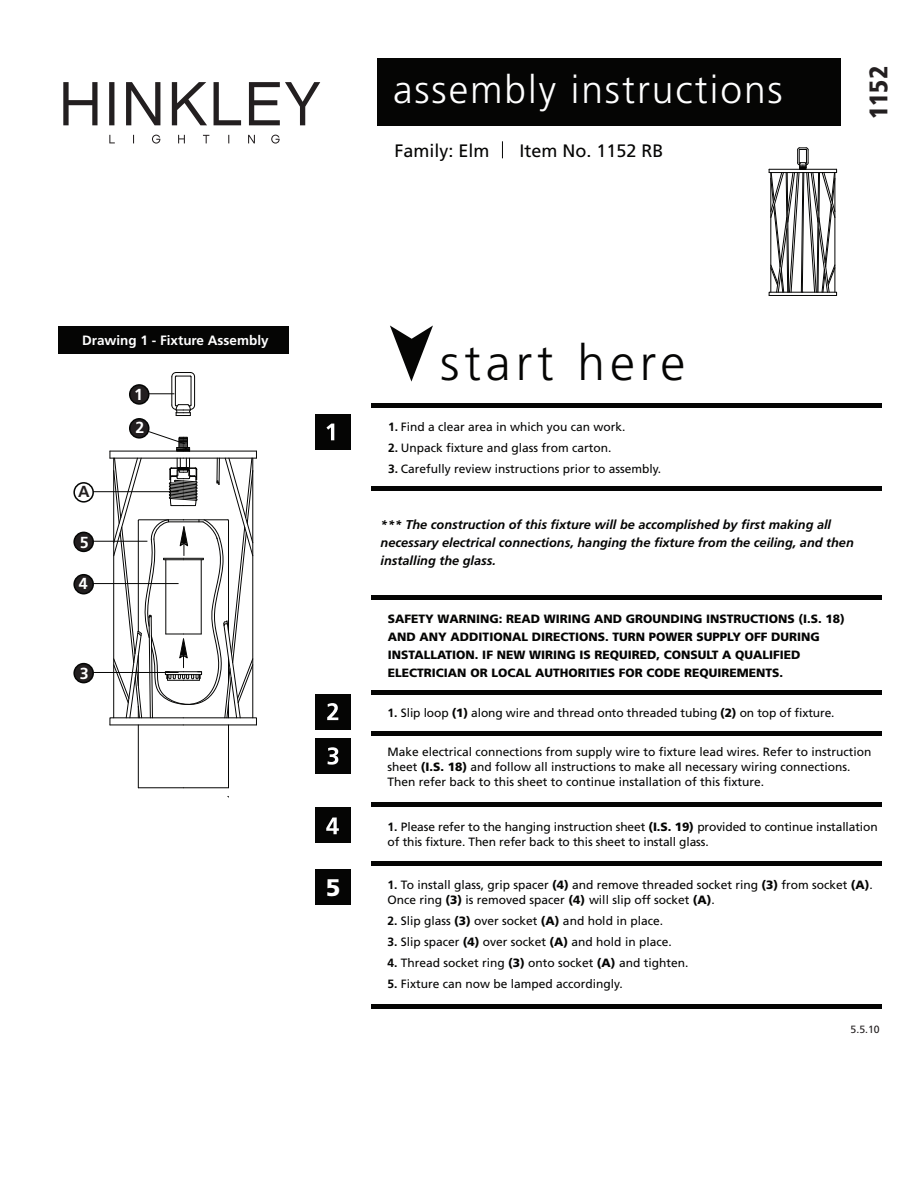
<style>
.page{position:relative;width:918px;height:1188px;background:#fff}
.page>*{position:absolute;margin:0;border:0;box-sizing:border-box;transform-origin:0 0}
.t1{font:300 49.65px "Frutiger LT Std";letter-spacing:.1em;color:#050504}
.t2{font:300 39px "Frutiger LT Std";letter-spacing:.05em;color:#fff}
.t3{font:900 condensed 25.5px "Frutiger LT Std";color:#231f20}
.t4{font:900 24px "Frutiger LT Std";color:#fff}
.t5{font:18px "Frutiger LT Std";color:#050504}
.t6{font:700 16.05px "Frutiger LT Std";color:#fff}
.t7{font:700 16.05px "Frutiger LT Std";color:#231f20}
.t8{font:700 13.5px "Frutiger LT Std";color:#fff}
.t9{font:italic 700 12.75px/18px "Frutiger LT Std";color:#050504}
.t10{font:12px/15px "Frutiger LT Std";color:#050504}
.t11{font:900 12px/18px "Frutiger LT Std";color:#050504}
.t12{font:10.5px "Frutiger LT Std";color:#231f20}
.s1{font-weight:700}
.s2{font-weight:900}
</style>
<div class="page">
<div style="left:377px;top:58px;width:463px;height:68px;background:#050504"></div>
<svg style="left:390px;top:325px;width:43px;height:57px"></svg>
<div style="left:315px;top:414px;width:35px;height:36px;background:#050504"></div>
<svg style="left:326px;top:424px;width:8px;height:16px"></svg>
<div style="left:315px;top:738px;width:36px;height:36px;background:#050504"></div>
<div style="left:371px;top:403px;width:511px;height:5px;background:#050504"></div>
<div style="left:371px;top:486px;width:511px;height:5px;background:#050504"></div>
<div style="left:371px;top:595px;width:511px;height:5px;background:#050504"></div>
<div style="left:371px;top:690px;width:511px;height:5px;background:#050504"></div>
<div style="left:371px;top:731px;width:511px;height:5px;background:#050504"></div>
<div style="left:371px;top:802px;width:511px;height:5px;background:#050504"></div>
<div style="left:371px;top:861px;width:511px;height:5px;background:#050504"></div>
<div style="left:371px;top:1004px;width:511px;height:5px;background:#050504"></div>
<svg style="left:502px;top:141px;width:1px;height:17px"></svg>
<svg style="left:328px;top:747px;width:10px;height:18px"></svg>
<div style="left:315px;top:695px;width:36px;height:35px;background:#050504"></div>
<div style="left:315px;top:807px;width:36px;height:35px;background:#050504"></div>
<svg style="left:326px;top:818px;width:13px;height:16px"></svg>
<div style="left:315px;top:869px;width:36px;height:36px;background:#050504"></div>
<svg style="left:327px;top:703px;width:11px;height:17px"></svg>
<div style="left:59px;top:326px;width:230px;height:28px;background:#050504"></div>
<div style="left:129px;top:384px;width:21px;height:21px;background:#231f20;border:2px solid #050605;border-radius:50%"></div>
<div style="left:73px;top:482px;width:21px;height:21px;border:2px solid #050605;border-radius:50%"></div>
<hr style="left:93px;top:491px;width:86px;height:1px;background:#050504">
<div style="left:73px;top:532px;width:21px;height:20px;background:#231f20;border:2px solid #050605;border-radius:50%"></div>
<hr style="left:93px;top:541px;width:54px;height:1px;background:#050504">
<div style="left:73px;top:574px;width:21px;height:20px;background:#231f20;border:2px solid #050605;border-radius:50%"></div>
<hr style="left:93px;top:583px;width:86px;height:1px;background:#050504">
<div style="left:73px;top:663px;width:21px;height:20px;background:#231f20;border:2px solid #050605;border-radius:50%"></div>
<hr style="left:93px;top:672px;width:86px;height:1px;background:#050504">
<div style="left:129px;top:418px;width:21px;height:21px;background:#231f20;border:2px solid #050605;border-radius:50%"></div>
<svg style="left:769px;top:147px;width:68px;height:149px"></svg>
<hr style="left:110px;top:725px;width:73px;height:1px;background:#050504">
<hr style="left:183px;top:788px;width:46px;height:1px;background:#050504">
<hr style="left:228px;top:725px;width:1px;height:63px;background:#050504">
<hr style="left:138px;top:788px;width:45px;height:1px;background:#050504">
<hr style="left:138px;top:725px;width:1px;height:63px;background:#050504">
<svg style="left:149px;top:372px;width:46px;height:44px"></svg>
<hr style="left:183px;top:725px;width:73px;height:1px;background:#050504">
<svg style="left:109px;top:431px;width:148px;height:294px"></svg>
<svg style="left:63px;top:82px;width:257px;height:43px"></svg>
<svg style="left:109px;top:135px;width:171px;height:9px"></svg>
<h2 class="t2" style="left:393px;top:68px;width:391px">assembly instructions</h2>
<h3 class="t5" style="left:394px;top:140px;width:97px">Family: Elm</h3>
<h3 class="t5" style="left:519px;top:140px;width:146px">Item No. 1152 RB</h3>
<h3 class="t3" style="left:863px;top:119px;width:55px;rotate:-90deg">1152</h3>
<p class="t8" style="left:82px;top:333px;width:188px">Drawing 1 - Fixture Assembly</p>
<h3 class="t6" style="left:134px;top:385px;width:10px">1</h3>
<h3 class="t7" style="left:78px;top:482px;width:13px">A</h3>
<h3 class="t6" style="left:80px;top:533px;width:10px">5</h3>
<h3 class="t6" style="left:79px;top:574px;width:10px">4</h3>
<h3 class="t6" style="left:80px;top:664px;width:10px">3</h3>
<h3 class="t6" style="left:136px;top:418px;width:10px">2</h3>
<h3 class="t4" style="left:326px;top:873px;width:16px">5</h3>
<h1 class="t1" style="left:440px;top:335px;width:247px">start here</h1>
<p class="t10" style="left:388px;top:419px;width:239px"><span class="s1">1.</span> Find a clear area in which you can work.</p>
<p class="t10" style="left:388px;top:440px;width:225px"><span class="s1">2.</span> Unpack fixture and glass from carton.</p>
<p class="t10" style="left:388px;top:461px;width:275px"><span class="s1">3.</span> Carefully review instructions prior to assembly.</p>
<p class="t9" style="left:381px;top:516px;width:475px">*** The construction of this fixture will be accomplished by first making all necessary electrical connections, hanging the fixture from the ceiling, and then installing the glass.</p>
<p class="t11" style="left:388px;top:610px;width:459px">SAFETY WARNING: READ WIRING AND GROUNDING INSTRUCTIONS (I.S. 18)<br>AND ANY ADDITIONAL DIRECTIONS. TURN POWER SUPPLY OFF DURING INSTALLATION. IF NEW WIRING IS REQUIRED, CONSULT A QUALIFIED ELECTRICIAN OR LOCAL AUTHORITIES FOR CODE REQUIREMENTS.</p>
<p class="t10" style="left:388px;top:705px;width:448px"><span class="s1">1.</span> Slip loop <span class="s2">(1)</span> along wire and thread onto threaded tubing <span class="s2">(2)</span> on top of fixture.</p>
<p class="t10" style="left:387px;top:745px;width:486px">Make electrical connections from supply wire to fixture lead wires. Refer to instruction sheet <span class="s2">(I.S. 18)</span> and follow all instructions to make all necessary wiring connections.<br>Then refer back to this sheet to continue installation of this fixture.</p>
<p class="t10" style="left:388px;top:819px;width:492px"><span class="s1">1.</span> Please refer to the hanging instruction sheet <span class="s2">(I.S. 19)</span> provided to continue installation of this fixture. Then refer back to this sheet to install glass.</p>
<p class="t10" style="left:388px;top:877px;width:487px"><span class="s1">1.</span> To install glass, grip spacer <span class="s2">(4)</span> and remove threaded socket ring <span class="s2">(3)</span> from socket <span class="s2">(A)</span>.<br>Once ring <span class="s2">(3)</span> is removed spacer <span class="s2">(4)</span> will slip off socket <span class="s2">(A)</span>.</p>
<p class="t10" style="left:388px;top:913px;width:277px"><span class="s1">2.</span> Slip glass <span class="s2">(3)</span> over socket <span class="s2">(A)</span> and hold in place.</p>
<p class="t10" style="left:388px;top:934px;width:286px"><span class="s1">3.</span> Slip spacer <span class="s2">(4)</span> over socket <span class="s2">(A)</span> and hold in place.</p>
<p class="t10" style="left:388px;top:955px;width:302px"><span class="s1">4.</span> Thread socket ring <span class="s2">(3)</span> onto socket <span class="s2">(A)</span> and tighten.</p>
<p class="t10" style="left:388px;top:976px;width:237px"><span class="s1">5.</span> Fixture can now be lamped accordingly.</p>
<p class="t12" style="left:851px;top:1023px;width:31px">5.5.10</p>
</div>
